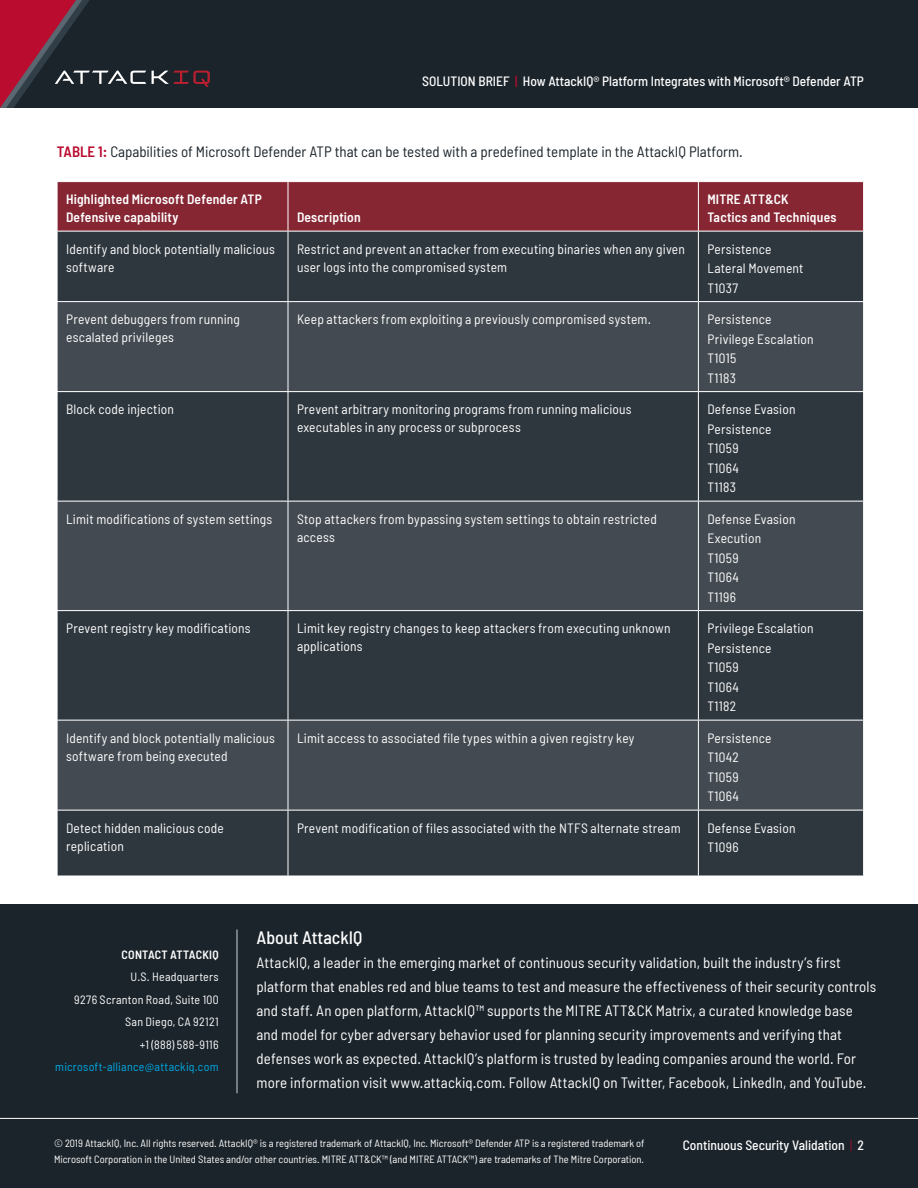
<style>
.page{position:relative;width:918px;height:1188px;background:#fff}
.page>*{position:absolute;margin:0;border:0;box-sizing:border-box;transform-origin:0 0}
.t1{font:500 semi-condensed 18px "Barlow";color:#fff}
.t2{font:semi-condensed 15px/24px "Barlow";letter-spacing:.01em;color:#fff}
.SUBHEADLINE{font:semi-condensed 15px "Barlow";color:#1b242b}
.TABLE_TEXT_WHITE{font:semi-condensed 13.5px/18px "Barlow";letter-spacing:.015em;color:#fff}
.t3{font:500 semi-condensed 13.5px "Barlow";color:#fff}
.Table_text{font:600 semi-condensed 13.5px/18px "Barlow";letter-spacing:.015em;color:#fff}
.t4{font:semi-condensed 12px/22.5px "Barlow";letter-spacing:.025em;color:#fff;text-align:right}
.t5{font:semi-condensed 12px "Barlow";letter-spacing:.02em;color:#00a8e2}
.t6{font:600 semi-condensed 12px "Barlow";letter-spacing:.015em;color:#fff}
.t7{font:semi-condensed 10.5px/16.5px "Barlow";color:#fff}
.s1{color:#ba0c2f}
.s2{font-weight:600;color:#ba0c2f}
.s3{font-weight:300;color:#ba0c2f}
</style>
<div class="page">
<div style="left:0;top:904px;width:918px;height:284px;background:#1b242b"></div>
<div style="left:14px;top:0;width:904px;height:108px;background:#1b242b"></div>
<svg style="left:55px;top:70px;width:155px;height:17px;background:#4a464d"></svg>
<hr style="left:237px;top:929px;width:1px;height:164px;background:#d1d2d4">
<hr style="left:0;top:1118px;width:918px;height:1px;background:#fff">
<div style="left:58px;top:182px;width:805px;height:49px;background:#862633"></div>
<div style="left:58px;top:232px;width:805px;height:644px;background:#2f373e"></div>
<svg style="left:58px;top:302px;width:805px;height:508px;background:#3b4249"></svg>
<hr style="left:288px;top:182px;width:1px;height:49px;background:#fff">
<hr style="left:698px;top:182px;width:1px;height:49px;background:#fff">
<hr style="left:288px;top:231px;width:1px;height:70px;background:#fff">
<hr style="left:698px;top:231px;width:1px;height:70px;background:#fff">
<hr style="left:57px;top:301px;width:231px;height:1px;background:#fff">
<hr style="left:288px;top:301px;width:410px;height:1px;background:#fff">
<hr style="left:288px;top:302px;width:1px;height:89px;background:#fff">
<hr style="left:698px;top:301px;width:166px;height:1px;background:#fff">
<hr style="left:698px;top:302px;width:1px;height:89px;background:#fff">
<hr style="left:57px;top:391px;width:231px;height:1px;background:#fff">
<hr style="left:288px;top:391px;width:410px;height:1px;background:#fff">
<hr style="left:288px;top:392px;width:1px;height:109px;background:#fff">
<hr style="left:698px;top:391px;width:166px;height:1px;background:#fff">
<hr style="left:698px;top:392px;width:1px;height:109px;background:#fff">
<hr style="left:57px;top:501px;width:231px;height:1px;background:#fff">
<hr style="left:288px;top:501px;width:410px;height:1px;background:#fff">
<hr style="left:288px;top:501px;width:1px;height:109px;background:#fff">
<hr style="left:698px;top:501px;width:166px;height:1px;background:#fff">
<hr style="left:698px;top:501px;width:1px;height:109px;background:#fff">
<hr style="left:57px;top:610px;width:231px;height:1px;background:#fff">
<hr style="left:288px;top:610px;width:410px;height:1px;background:#fff">
<hr style="left:288px;top:611px;width:1px;height:109px;background:#fff">
<hr style="left:698px;top:610px;width:166px;height:1px;background:#fff">
<hr style="left:698px;top:611px;width:1px;height:109px;background:#fff">
<hr style="left:57px;top:720px;width:231px;height:1px;background:#fff">
<hr style="left:288px;top:720px;width:410px;height:1px;background:#fff">
<hr style="left:288px;top:720px;width:1px;height:90px;background:#fff">
<hr style="left:698px;top:720px;width:166px;height:1px;background:#fff">
<hr style="left:698px;top:720px;width:1px;height:90px;background:#fff">
<hr style="left:57px;top:810px;width:231px;height:1px;background:#fff">
<hr style="left:288px;top:810px;width:410px;height:1px;background:#fff">
<hr style="left:288px;top:810px;width:1px;height:66px;background:#fff">
<hr style="left:698px;top:810px;width:166px;height:1px;background:#fff">
<hr style="left:698px;top:810px;width:1px;height:66px;background:#fff">
<p class="t3" style="left:422px;top:72px;width:443px">SOLUTION BRIEF <span class="s1">|</span> How AttackIQ® Platform Integrates with Microsoft® Defender ATP</p>
<p class="SUBHEADLINE" style="left:57px;top:143px;width:688px"><span class="s2">TABLE 1:</span> Capabilities of Microsoft Defender ATP that can be tested with a predefined template in the AttackIQ Platform.</p>
<p class="Table_text" style="left:66px;top:190px;width:197px">Highlighted Microsoft Defender ATP<br>Defensive capability</p>
<p class="Table_text" style="left:707px;top:190px;width:131px">MITRE ATT&amp;CK<br>Tactics and Techniques</p>
<p class="Table_text" style="left:297px;top:208px;width:65px">Description</p>
<p class="TABLE_TEXT_WHITE" style="left:66px;top:239px;width:210px">Identify and block potentially malicious software</p>
<p class="TABLE_TEXT_WHITE" style="left:297px;top:239px;width:390px">Restrict and prevent an attacker from executing binaries when any given user logs into the compromised system</p>
<p class="TABLE_TEXT_WHITE" style="left:707px;top:239px;width:66px">Persistence</p>
<p class="TABLE_TEXT_WHITE" style="left:707px;top:259px;width:98px">Lateral Movement</p>
<p class="TABLE_TEXT_WHITE" style="left:707px;top:278px;width:32px">T1037</p>
<p class="TABLE_TEXT_WHITE" style="left:66px;top:310px;width:175px">Prevent debuggers from running escalated privileges</p>
<p class="TABLE_TEXT_WHITE" style="left:297px;top:310px;width:356px">Keep attackers from exploiting a previously compromised system.</p>
<p class="TABLE_TEXT_WHITE" style="left:707px;top:310px;width:66px">Persistence</p>
<p class="TABLE_TEXT_WHITE" style="left:707px;top:329px;width:108px">Privilege Escalation</p>
<p class="TABLE_TEXT_WHITE" style="left:707px;top:349px;width:30px">T1015</p>
<p class="TABLE_TEXT_WHITE" style="left:707px;top:368px;width:30px">T1183</p>
<p class="TABLE_TEXT_WHITE" style="left:66px;top:400px;width:109px">Block code injection</p>
<p class="TABLE_TEXT_WHITE" style="left:297px;top:400px;width:336px">Prevent arbitrary monitoring programs from running malicious executables in any process or subprocess</p>
<p class="TABLE_TEXT_WHITE" style="left:707px;top:400px;width:90px">Defense Evasion</p>
<p class="TABLE_TEXT_WHITE" style="left:707px;top:419px;width:66px">Persistence</p>
<p class="TABLE_TEXT_WHITE" style="left:707px;top:439px;width:33px">T1059</p>
<p class="TABLE_TEXT_WHITE" style="left:707px;top:458px;width:33px">T1064</p>
<p class="TABLE_TEXT_WHITE" style="left:707px;top:478px;width:30px">T1183</p>
<p class="TABLE_TEXT_WHITE" style="left:66px;top:509px;width:208px">Limit modifications of system settings</p>
<p class="TABLE_TEXT_WHITE" style="left:297px;top:509px;width:361px">Stop attackers from bypassing system settings to obtain restricted access</p>
<p class="TABLE_TEXT_WHITE" style="left:707px;top:509px;width:90px">Defense Evasion</p>
<p class="TABLE_TEXT_WHITE" style="left:707px;top:529px;width:55px">Execution</p>
<p class="TABLE_TEXT_WHITE" style="left:707px;top:548px;width:33px">T1059</p>
<p class="TABLE_TEXT_WHITE" style="left:707px;top:568px;width:33px">T1064</p>
<p class="TABLE_TEXT_WHITE" style="left:707px;top:587px;width:30px">T1196</p>
<p class="TABLE_TEXT_WHITE" style="left:66px;top:619px;width:186px">Prevent registry key modifications</p>
<p class="TABLE_TEXT_WHITE" style="left:297px;top:619px;width:375px">Limit key registry changes to keep attackers from executing unknown applications</p>
<p class="TABLE_TEXT_WHITE" style="left:707px;top:619px;width:108px">Privilege Escalation</p>
<p class="TABLE_TEXT_WHITE" style="left:707px;top:638px;width:66px">Persistence</p>
<p class="TABLE_TEXT_WHITE" style="left:707px;top:658px;width:33px">T1059</p>
<p class="TABLE_TEXT_WHITE" style="left:707px;top:677px;width:33px">T1064</p>
<p class="TABLE_TEXT_WHITE" style="left:707px;top:697px;width:30px">T1182</p>
<p class="TABLE_TEXT_WHITE" style="left:66px;top:728px;width:210px">Identify and block potentially malicious software from being executed</p>
<p class="TABLE_TEXT_WHITE" style="left:297px;top:728px;width:339px">Limit access to associated file types within a given registry key</p>
<p class="TABLE_TEXT_WHITE" style="left:707px;top:728px;width:66px">Persistence</p>
<p class="TABLE_TEXT_WHITE" style="left:707px;top:748px;width:33px">T1042</p>
<p class="TABLE_TEXT_WHITE" style="left:707px;top:767px;width:33px">T1059</p>
<p class="TABLE_TEXT_WHITE" style="left:707px;top:787px;width:33px">T1064</p>
<p class="TABLE_TEXT_WHITE" style="left:66px;top:818px;width:159px">Detect hidden malicious code replication</p>
<p class="TABLE_TEXT_WHITE" style="left:297px;top:818px;width:385px">Prevent modification of files associated with the NTFS alternate stream</p>
<p class="TABLE_TEXT_WHITE" style="left:707px;top:818px;width:90px">Defense Evasion</p>
<p class="TABLE_TEXT_WHITE" style="left:707px;top:838px;width:33px">T1096</p>
<p class="t6" style="left:122px;top:947px;width:98px">CONTACT ATTACKIQ</p>
<p class="t4" style="left:74px;top:965px;width:146px">U.S. Headquarters<br>9276 Scranton Road, Suite 100<br>San Diego, CA 92121<br>+1 (888) 588-9116</p>
<p class="t5" style="left:55px;top:1060px;width:165px">microsoft-alliance@attackiq.com</p>
<h1 class="t1" style="left:256px;top:927px;width:107px">About AttackIQ</h1>
<p class="t2" style="left:256px;top:951px;width:621px">AttackIQ, a leader in the emerging market of continuous security validation, built the industry’s first platform that enables red and blue teams to test and measure the effectiveness of their security controls and staff. An open platform, AttackIQ™ supports the MITRE ATT&amp;CK Matrix, a curated knowledge base and model for cyber adversary behavior used for planning security improvements and verifying that defenses work as expected. AttackIQ’s platform is trusted by leading companies around the world. For more information visit www.attackiq.com. Follow AttackIQ on Twitter, Facebook, LinkedIn, and YouTube.</p>
<p class="t7" style="left:54px;top:1134px;width:592px">© 2019 AttackIQ, Inc. All rights reserved. AttackIQ® is a registered trademark of AttackIQ, Inc. Microsoft® Defender ATP is a registered trademark of<br>Microsoft Corporation in the United States and/or other countries. MITRE ATT&amp;CK™ (and MITRE ATTACK™) are trademarks of The Mitre Corporation.</p>
<p class="t3" style="left:683px;top:1137px;width:183px">Continuous Security Validation <span class="s3">|</span> 2</p>
</div>
